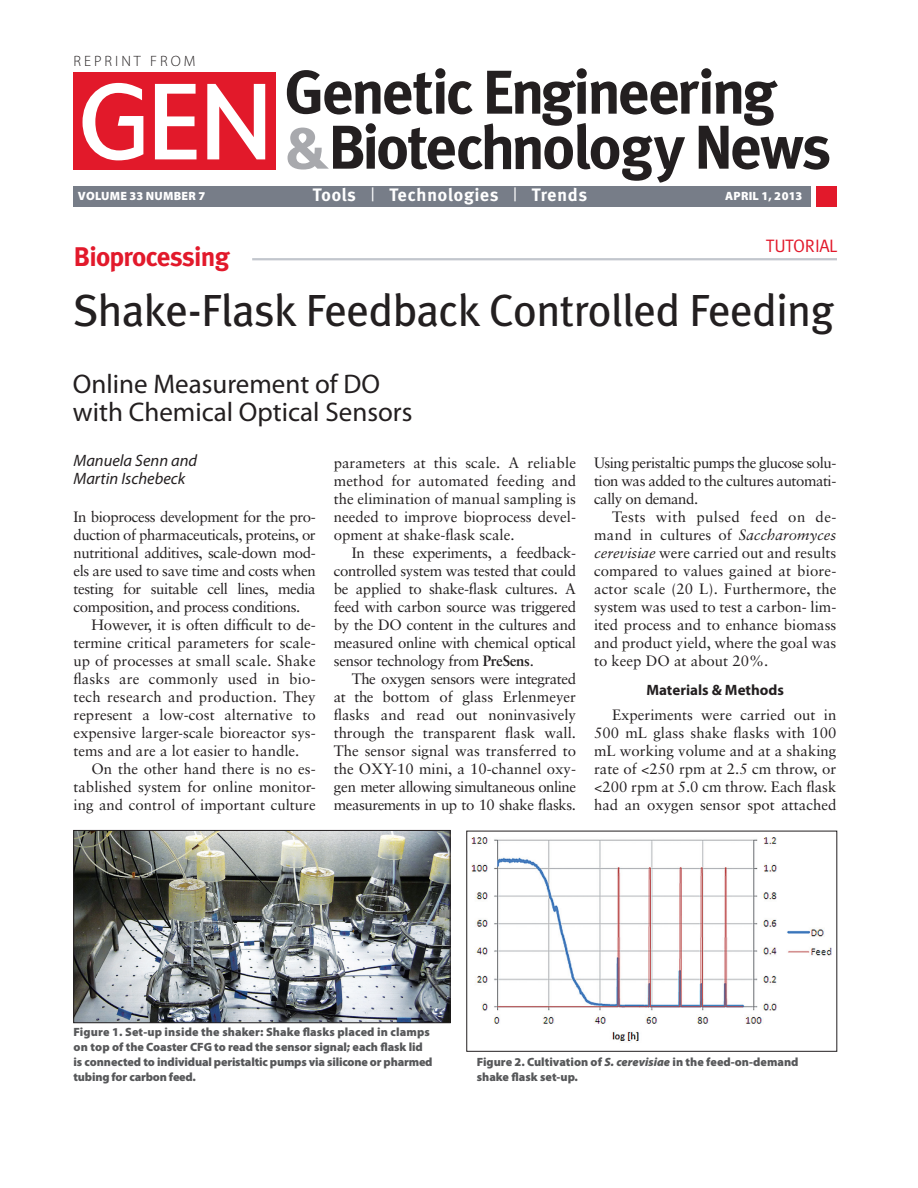
<style>
.page{position:relative;width:918px;height:1188px;background:#fff}
.page>*{position:absolute;margin:0;border:0;box-sizing:border-box;transform-origin:0 0}
._42pt_Title2012{font:45px "Meta Plus";letter-spacing:-.015em;color:#231f20}
._18pt_Subtitle2012{font:27px/28.5px "Myriad Pro";color:#231f20}
.t1{font:700 27px "Meta Plus";letter-spacing:-.025em;color:#e2192b}
.t2{font:700 18px "Meta";letter-spacing:.05em;color:#fff}
.t3{font:18px "Meta Plus Normal";letter-spacing:-.025em;color:#e2192b}
.Byline{font:italic 16.5px/18px "Myriad Pro";color:#231f20}
.Body2012{font:15px/18px "Sabon";color:#231f20;text-align:justify}
.Body_Sub_2012{font:700 15px "Myriad Pro";color:#231f20}
.t4{font:300 15px "Myriad Pro";letter-spacing:.2em;color:#231f20}
.Captions2012{font:900 12px/15px "Myriad Pro";letter-spacing:-.005em;color:#57585a}
.t5{font:900 12px "Myriad Pro";letter-spacing:.02em;color:#fff}
.s1{font-weight:400}
.s2{font-weight:700}
.s3{font-style:italic}
</style>
<div class="page">
<div style="left:73px;top:186px;width:738px;height:20px;background:#777d88"></div>
<div style="left:816px;top:186px;width:21px;height:20px;background:#e2192b"></div>
<div style="left:74px;top:72px;width:202px;height:97px;background:#e2192a"></div>
<svg style="left:83px;top:83px;width:60px;height:77px"></svg>
<svg style="left:155px;top:84px;width:42px;height:75px"></svg>
<svg style="left:207px;top:84px;width:58px;height:75px"></svg>
<svg style="left:287px;top:68px;width:542px;height:115px"></svg>
<hr style="left:252px;top:258px;width:585px;height:2px;background:#c2c6cd">
<img style="left:76px;top:832px;width:372px;height:189px">
<div style="left:74px;top:830px;width:376px;height:193px;border:1px solid #231f20"></div>
<img style="left:471px;top:837px;width:361px;height:204px">
<div style="left:467px;top:831px;width:370px;height:221px;border:1px solid #231f20"></div>
<p class="t4" style="left:74px;top:52px;width:124px">REPRINT FROM</p>
<p class="t5" style="left:78px;top:188px;width:129px">VOLUME 33 NUMBER 7</p>
<p class="t2" style="left:313px;top:184px;width:276px">Tools <span class="s1">|</span> Technologies <span class="s1">|</span> Trends</p>
<p class="t5" style="left:725px;top:188px;width:79px">APRIL 1, 2013</p>
<p class="t1" style="left:74px;top:241px;width:158px">Bioprocessing</p>
<p class="t3" style="left:766px;top:235px;width:73px">TUTORIAL</p>
<p class="_42pt_Title2012" style="left:73px;top:285px;width:763px">Shake-Flask Feedback Controlled Feeding</p>
<p class="_18pt_Subtitle2012" style="left:73px;top:369px;width:341px">Online Measurement of DO with Chemical Optical Sensors</p>
<p class="Byline" style="left:74px;top:451px;width:125px">Manuela Senn and<br>Martin Ischebeck</p>
<p class="Body2012" style="left:74px;top:508px;width:244px">In bioprocess development for the pro&shy;duction of pharmaceuticals, proteins, or nutritional additives, scale-down mod&shy;els are used to save time and costs when testing for suitable cell lines, media composition, and process conditions.</p>
<p class="Body2012" style="left:74px;top:616px;width:244px;text-indent:18px">However, it is often difficult to de&shy;termine critical parameters for scale&shy;up of processes at small scale. Shake flasks are commonly used in bio&shy;tech research and production. They represent a low-cost alternative to expensive larger-scale bioreactor sys&shy;tems and are a lot easier to handle.</p>
<p class="Body2012" style="left:74px;top:760px;width:244px;text-indent:18px">On the other hand there is no es&shy;tablished system for online monitor&shy;ing and control of important culture</p>
<p class="Body2012" style="left:334px;top:454px;width:244px">parameters at this scale. A reliable method for automated feeding and the elimination of manual sampling is needed to improve bioprocess devel&shy;opment at shake-flask scale.</p>
<p class="Body2012" style="left:334px;top:544px;width:244px;text-indent:18px">In these experiments, a feedback&shy;controlled system was tested that could be applied to shake-flask cultures. A feed with carbon source was triggered by the DO content in the cultures and measured online with chemical optical sensor technology from <span class="s2">PreSens</span>.</p>
<p class="Body2012" style="left:334px;top:670px;width:244px;text-indent:18px">The oxygen sensors were integrated at the bottom of glass Erlenmeyer flasks and read out noninvasively through the transparent flask wall.<br>The sensor signal was transferred to the OXY-10 mini, a 10-channel oxy&shy;gen meter allowing simultaneous online measurements in up to 10 shake flasks.</p>
<p class="Body2012" style="left:594px;top:454px;width:244px">Using peristaltic pumps the glucose solu&shy;tion was added to the cultures automati&shy;cally on demand.</p>
<p class="Body2012" style="left:594px;top:508px;width:244px;text-indent:18px">Tests with pulsed feed on de&shy;mand in cultures of <span class="s3">Saccharomyces cerevisiae</span> were carried out and results compared to values gained at biore&shy;actor scale (20 L). Furthermore, the system was used to test a carbon- lim&shy;ited process and to enhance biomass and product yield, where the goal was to keep DO at about 20%.</p>
<p class="Body_Sub_2012" style="left:646px;top:680px;width:139px">Materials &amp; Methods</p>
<p class="Body2012" style="left:594px;top:706px;width:244px;text-indent:18px">Experiments were carried out in 500 mL glass shake flasks with 100 mL working volume and at a shaking rate of &lt;250 rpm at 2.5 cm throw, or &lt;200 rpm at 5.0 cm throw. Each flask had an oxygen sensor spot attached</p>
<p class="Captions2012" style="left:74px;top:1024px;width:361px">Figure 1. Set-up inside the shaker: Shake flasks placed in clamps on top of the Coaster CFG to read the sensor signal; each flask lid is connected to individual peristaltic pumps via silicone or pharmed tubing for carbon feed.</p>
<p class="Captions2012" style="left:477px;top:1054px;width:323px">Figure 2. Cultivation of <span class="s3">S. cerevisiae</span> in the feed-on-demand shake flask set-up.</p>
</div>
